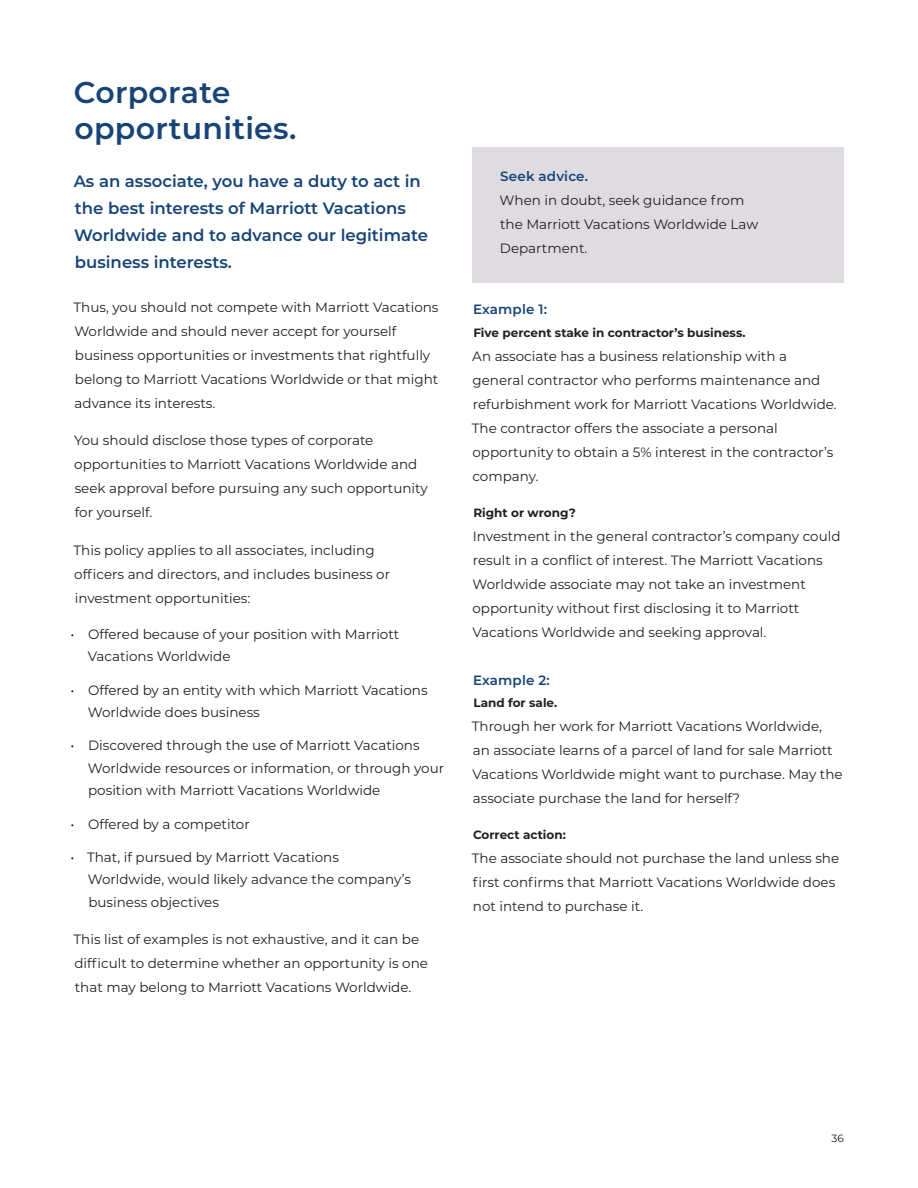
<style>
.page{position:relative;width:918px;height:1188px;background:#fff}
.page>*{position:absolute;margin:0;border:0;box-sizing:border-box;transform-origin:0 0}
.Section_Headers{font:600 30px/36px "Montserrat";letter-spacing:.01em;color:#174477}
.Callout_Copy{font:600 16.5px/27px "Montserrat";color:#174477}
.MVW_Body_Copy{font:13.5px/24px "Montserrat";color:#231f20}
.Body_Copy_in_box{font:13.5px/24px "Montserrat";color:#231f20}
.Section_Subheads{font:600 13.5px "Montserrat";letter-spacing:.01em;color:#174477}
.Section_Subhead_in_box{font:600 13.5px "Montserrat";letter-spacing:.01em;color:#174477}
.MVW_Body_Copy-2{font:700 12px "Montserrat";color:#231f20}
.t1{font:10.5px "Montserrat";color:#231f20}
</style>
<div class="page">
<div style="left:472px;top:147px;width:372px;height:37px;background:#dedce1"></div>
<div style="left:472px;top:164px;width:372px;height:119px;background:#dedce1"></div>
<p class="Section_Headers" style="left:74px;top:73px;width:224px">Corporate opportunities.</p>
<p class="Callout_Copy" style="left:74px;top:166px;width:356px">As an associate, you have a duty to act in the best interests of Marriott Vacations Worldwide and to advance our legitimate business interests.</p>
<p class="MVW_Body_Copy" style="left:74px;top:295px;width:367px">Thus, you should not compete with Marriott Vacations Worldwide and should never accept for yourself business opportunities or investments that rightfully belong to Marriott Vacations Worldwide or that might advance its interests.</p>
<p class="MVW_Body_Copy" style="left:74px;top:428px;width:355px">You should disclose those types of corporate opportunities to Marriott Vacations Worldwide and seek approval before pursuing any such opportunity for yourself.</p>
<p class="MVW_Body_Copy" style="left:74px;top:538px;width:318px">This policy applies to all associates, including officers and directors, and includes business or investment opportunities:</p>
<p class="MVW_Body_Copy" style="left:88px;top:622px;width:313px;line-height:22.5px;text-indent:-17px">• Offered because of your position with Marriott<br>Vacations Worldwide</p>
<p class="MVW_Body_Copy" style="left:88px;top:678px;width:341px;line-height:22.5px;text-indent:-17px">• Offered by an entity with which Marriott Vacations<br>Worldwide does business</p>
<p class="MVW_Body_Copy" style="left:88px;top:734px;width:358px;line-height:22.5px;text-indent:-17px">• Discovered through the use of Marriott Vacations<br>Worldwide resources or information, or through your position with Marriott Vacations Worldwide</p>
<p class="MVW_Body_Copy" style="left:71px;top:811px;width:181px">• Offered by a competitor</p>
<p class="MVW_Body_Copy" style="left:88px;top:845px;width:325px;line-height:22.5px;text-indent:-17px">• That, if pursued by Marriott Vacations<br>Worldwide, would likely advance the company’s business objectives</p>
<p class="MVW_Body_Copy" style="left:74px;top:927px;width:356px">This list of examples is not exhaustive, and it can be difficult to determine whether an opportunity is one that may belong to Marriott Vacations Worldwide.</p>
<p class="Section_Subhead_in_box" style="left:500px;top:166px;width:89px">Seek advice.</p>
<p class="Body_Copy_in_box" style="left:500px;top:187px;width:260px">When in doubt, seek guidance from the Marriott Vacations Worldwide Law<br>Department.</p>
<p class="Section_Subheads" style="left:473px;top:300px;width:75px">Example 1:</p>
<p class="MVW_Body_Copy-2" style="left:473px;top:324px;width:274px">Five percent stake in contractor’s business.</p>
<p class="MVW_Body_Copy" style="left:472px;top:343px;width:367px">An associate has a business relationship with a general contractor who performs maintenance and refurbishment work for Marriott Vacations Worldwide.<br>The contractor offers the associate a personal opportunity to obtain a 5% interest in the contractor’s company.</p>
<p class="MVW_Body_Copy-2" style="left:473px;top:504px;width:104px">Right or wrong?</p>
<p class="MVW_Body_Copy" style="left:472px;top:523px;width:370px">Investment in the general contractor’s company could result in a conflict of interest. The Marriott Vacations Worldwide associate may not take an investment opportunity without first disclosing it to Marriott Vacations Worldwide and seeking approval.</p>
<p class="Section_Subheads" style="left:473px;top:670px;width:78px">Example 2:</p>
<p class="MVW_Body_Copy-2" style="left:473px;top:694px;width:85px">Land for sale.</p>
<p class="MVW_Body_Copy" style="left:472px;top:714px;width:372px">Through her work for Marriott Vacations Worldwide,<br>an associate learns of a parcel of land for sale Marriott Vacations Worldwide might want to purchase. May the associate purchase the land for herself?</p>
<p class="MVW_Body_Copy-2" style="left:473px;top:826px;width:94px">Correct action:</p>
<p class="MVW_Body_Copy" style="left:472px;top:846px;width:369px">The associate should not purchase the land unless she first confirms that Marriott Vacations Worldwide does not intend to purchase it.</p>
<p class="t1" style="left:831px;top:1131px;width:14px">36</p>
</div>
